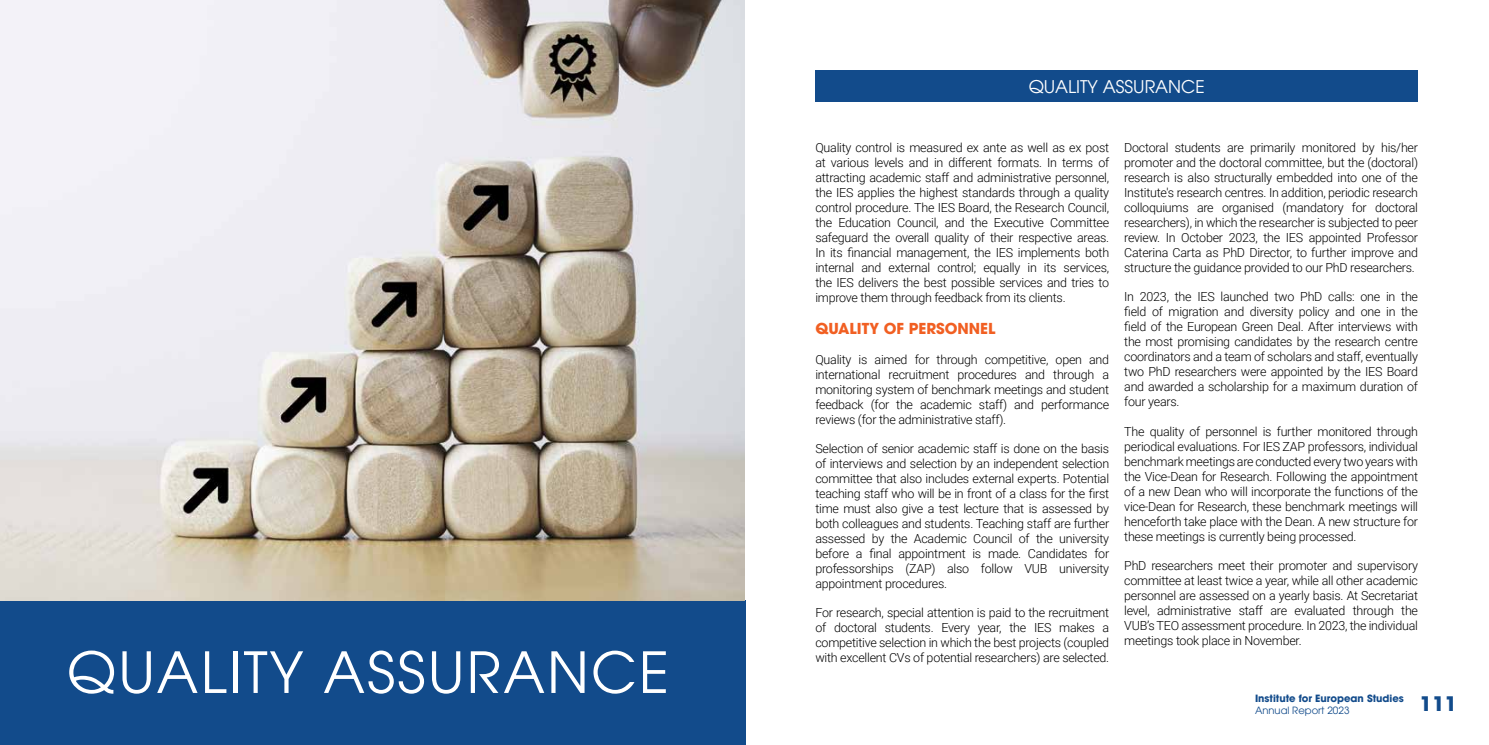
<style>
.page{position:relative;width:1489px;height:745px;background:#fff}
.page>*{position:absolute;margin:0;border:0;box-sizing:border-box;transform-origin:0 0}
.t1{font:56.25px "ITC Avant Garde Pro";letter-spacing:.04em;color:#fff}
.t2{font:700 20px "ITC Avant Garde Pro";color:#124b8b}
.t3{font:17.5px "ITC Avant Garde Pro";color:#fff}
.t4{font:700 15px "ITC Avant Garde Std";color:#f15f22}
.t5{font:300 12.5px/15px "Roboto";letter-spacing:-.02em;color:#000;text-align:justify}
.t6{font:700 10px "ITC Avant Garde Pro";color:#124b8b}
.t7{font:10px "ITC Avant Garde Pro";color:#124b8b}
</style>
<div class="page">
<div style="left:0;top:600px;width:745px;height:144px;background:#124b8b"></div>
<img style="left:0;top:0;width:744px;height:600px">
<div style="left:815px;top:71px;width:602px;height:31px;background:#124b8b"></div>
<h1 class="t1" style="left:67px;top:637px;width:603px">QUALITY ASSURANCE</h1>
<h3 class="t3" style="left:1028px;top:76px;width:178px">QUALITY ASSURANCE</h3>
<p class="t5" style="left:815px;top:139px;width:295px">Quality control is measured ex ante as well as ex post at various levels and in different formats. In terms of attracting academic staff and administrative personnel, the IES applies the highest standards through a quality control procedure. The IES Board, the Research Council, the Education Council, and the Executive Committee safeguard the overall quality of their respective areas.<br>In its financial management, the IES implements both internal and external control; equally in its services, the IES delivers the best possible services and tries to improve them through feedback from its clients.</p>
<p class="t4" style="left:815px;top:318px;width:182px">QUALITY OF PERSONNEL</p>
<p class="t5" style="left:815px;top:351px;width:295px">Quality is aimed for through competitive, open and international recruitment procedures and through a monitoring system of benchmark meetings and student feedback (for the academic staff) and performance reviews (for the administrative staff).</p>
<p class="t5" style="left:815px;top:440px;width:295px">Selection of senior academic staff is done on the basis of interviews and selection by an independent selection committee that also includes external experts. Potential teaching staff who will be in front of a class for the first time must also give a test lecture that is assessed by both colleagues and students. Teaching staff are further assessed by the Academic Council of the university before a final appointment is made. Candidates for professorships (ZAP) also follow VUB university appointment procedures.</p>
<p class="t5" style="left:815px;top:604px;width:295px">For research, special attention is paid to the recruitment of doctoral students. Every year, the IES makes a competitive selection in which the best projects (coupled with excellent CVs of potential researchers) are selected.</p>
<p class="t5" style="left:1124px;top:139px;width:295px">Doctoral students are primarily monitored by his/her promoter and the doctoral committee, but the (doctoral) research is also structurally embedded into one of the Institute's research centres. In addition, periodic research colloquiums are organised (mandatory for doctoral researchers), in which the researcher is subjected to peer review. In October 2023, the IES appointed Professor Caterina Carta as PhD Director, to further improve and structure the guidance provided to our PhD researchers.</p>
<p class="t5" style="left:1124px;top:289px;width:295px">In 2023, the IES launched two PhD calls: one in the field of migration and diversity policy and one in the field of the European Green Deal. After interviews with the most promising candidates by the research centre coordinators and a team of scholars and staff, eventually two PhD researchers were appointed by the IES Board and awarded a scholarship for a maximum duration of four years.</p>
<p class="t5" style="left:1124px;top:423px;width:295px">The quality of personnel is further monitored through periodical evaluations. For IES ZAP professors, individual benchmark meetings are conducted every two years with the Vice-Dean for Research. Following the appointment of a new Dean who will incorporate the functions of the vice-Dean for Research, these benchmark meetings will henceforth take place with the Dean. A new structure for these meetings is currently being processed.</p>
<p class="t5" style="left:1124px;top:557px;width:295px">PhD researchers meet their promoter and supervisory committee at least twice a year, while all other academic personnel are assessed on a yearly basis. At Secretariat level, administrative staff are evaluated through the VUB’s TEO assessment procedure. In 2023, the individual meetings took place in November.</p>
<p class="t6" style="left:1254px;top:691px;width:150px">Institute for European Studies</p>
<p class="t7" style="left:1254px;top:704px;width:96px">Annual Report 2023</p>
<h2 class="t2" style="left:1419px;top:689px;width:39px">111</h2>
</div>
